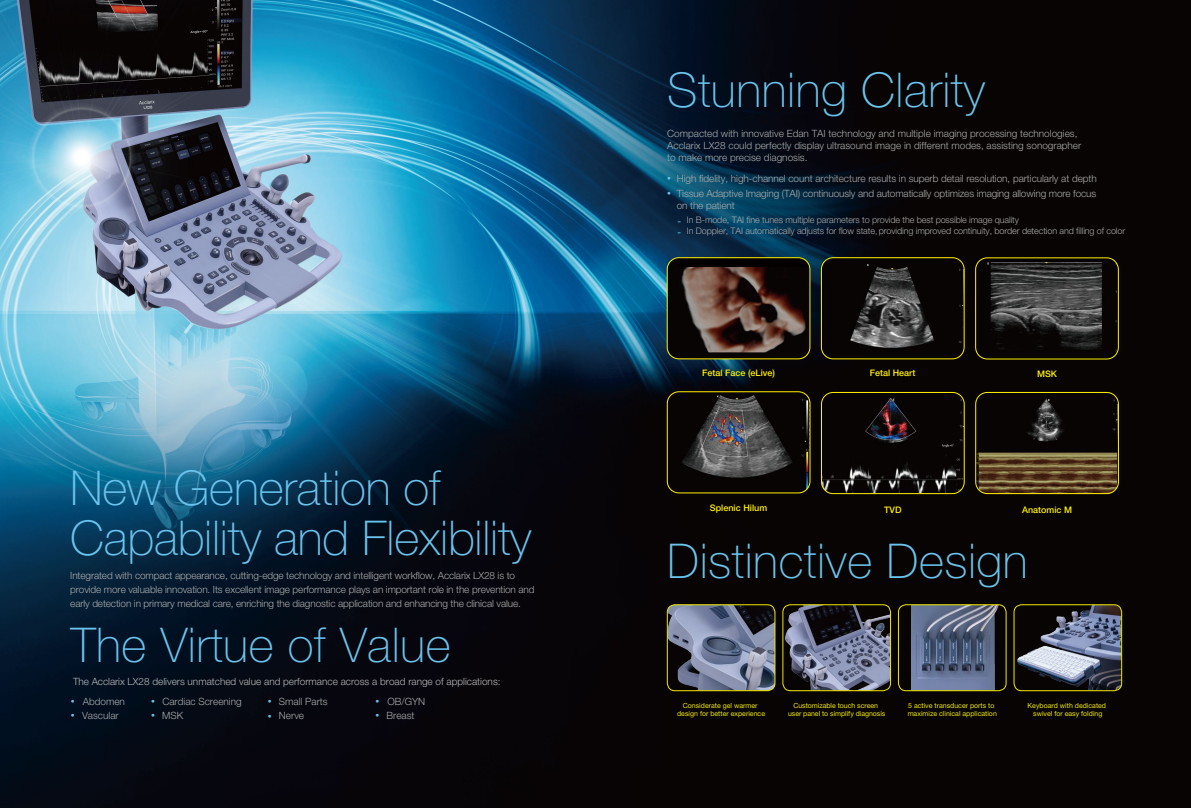
<style>
.page{position:relative;width:1191px;height:808px;background:#fff}
.page>*{position:absolute;margin:0;border:0;box-sizing:border-box;transform-origin:0 0}
.t1{font:100 48px/50px "Helvetica Neue LT Pro";letter-spacing:.01em;color:#6ac3ec}
.t2{font:300 10px/12px "Helvetica Neue LT Pro";letter-spacing:-.01em;color:#aaabab}
.t3{font:300 10px "Helvetica Neue LT Pro";color:#b7b7b7}
.t4{font:300 9px/10.8px "Helvetica Neue LT Pro";letter-spacing:-.01em;color:#aaabab}
.t5{font:500 9px "Helvetica Neue LT Pro";color:#fff100}
.t6{font:expanded 7.8px/10.7px "Helvetica Neue LT Pro";color:#6ac3ec}
.t7{font:7px/8.4px "Helvetica Neue LT Pro";color:#f0e900;text-align:center}
.s1{font-stretch:expanded;font-size:7.8px;color:#6ac3ec}
.s2{font-weight:400;font-stretch:expanded;font-size:7.8px;color:#6ac3ec}
.s3{font-family:"Adobe Song Std"}
</style>
<div class="page">
<img style="left:0;top:0;width:1191px;height:808px">
<img style="left:667px;top:258px;width:143px;height:101px">
<div style="left:677px;top:258px;width:133px;height:9px;background:#040000"></div>
<div style="left:667px;top:257px;width:143px;height:102px;border:1px solid #fff100;border-radius:12px"></div>
<img style="left:821px;top:258px;width:143px;height:101px">
<div style="left:821px;top:257px;width:143px;height:102px;border:1px solid #fff100;border-radius:12px"></div>
<img style="left:975px;top:258px;width:143px;height:101px">
<div style="left:975px;top:257px;width:143px;height:102px;border:1px solid #fff100;border-radius:12px"></div>
<img style="left:669px;top:392px;width:141px;height:101px">
<div style="left:667px;top:391px;width:143px;height:102px;border:1px solid #fff100;border-radius:12px"></div>
<img style="left:821px;top:392px;width:143px;height:102px">
<div style="left:821px;top:392px;width:143px;height:102px;border:1px solid #fff100;border-radius:12px"></div>
<img style="left:975px;top:392px;width:143px;height:102px">
<div style="left:975px;top:392px;width:143px;height:102px;border:1px solid #fff100;border-radius:12px"></div>
<img style="left:667px;top:605px;width:108px;height:86px">
<div style="left:667px;top:604px;width:108px;height:87px;border:1px solid #f0e900;border-radius:8px"></div>
<img style="left:783px;top:605px;width:107px;height:86px">
<div style="left:782px;top:604px;width:109px;height:87px;border:1px solid #f0e900;border-radius:8px"></div>
<img style="left:1014px;top:605px;width:107px;height:85px">
<div style="left:1013px;top:604px;width:109px;height:87px;border:1px solid #f0e900;border-radius:8px"></div>
<img style="left:898px;top:605px;width:108px;height:86px">
<div style="left:898px;top:604px;width:108px;height:87px;border:1px solid #f0e900;border-radius:8px"></div>
<h1 class="t1" style="left:70px;top:463px;width:463px">New Generation of<br>Capability and Flexibility</h1>
<p class="t2" style="left:70px;top:568px;width:466px;line-height:14px">Integrated with compact appearance, cutting-edge technology and intelligent workflow, Acclarix LX28 is to provide more valuable innovation. Its excellent image performance plays an important role in the prevention and early detection in primary medical care, enriching the diagnostic application and enhancing the clinical value.</p>
<h1 class="t1" style="left:71px;top:619px;width:381px">The Virtue of Value</h1>
<p class="t2" style="left:71px;top:695px;width:56px"><span class="s1">•</span> Abdomen</p>
<p class="t2" style="left:375px;top:695px;width:51px"><span class="s1">•</span> OB/GYN</p>
<p class="t2" style="left:151px;top:709px;width:34px"><span class="s1">•</span> MSK</p>
<p class="t2" style="left:268px;top:709px;width:38px"><span class="s1">•</span> Nerve</p>
<p class="t3" style="left:73px;top:675px;width:429px">The Acclarix LX28 delivers unmatched value and performance across a broad range of applications:</p>
<p class="t2" style="left:151px;top:695px;width:92px"><span class="s1">•</span> Cardiac Screening</p>
<p class="t2" style="left:71px;top:709px;width:49px"><span class="s1">•</span> Vascular</p>
<p class="t2" style="left:375px;top:709px;width:41px"><span class="s1">•</span> Breast</p>
<p class="t2" style="left:268px;top:695px;width:61px"><span class="s1">•</span> Small Parts</p>
<h1 class="t1" style="left:667px;top:65px;width:319px">Stunning Clarity</h1>
<p class="t2" style="left:667px;top:127px;width:415px">Compacted with innovative Edan TAI technology and multiple imaging processing technologies,<br>Acclarix LX28 could perfectly display ultrasound image in different modes, assisting sonographer to make more precise diagnosis.</p>
<p class="t2" style="left:667px;top:172px;width:431px"><span class="s2">•</span> High fidelity, high-channel count architecture results in superb detail resolution, particularly at depth</p>
<p class="t2" style="left:677px;top:188px;width:421px;text-indent:-10px"><span class="s2">•</span> Tissue Adaptive Imaging (TAI) continuously and automatically optimizes imaging allowing more focus on the patient</p>
<p class="t4" style="left:687px;top:215px;width:440px">In B-mode, TAI fine tunes multiple parameters to provide the best possible image quality<br>In Doppler, TAI automatically adjusts for flow state<span class="s3">,</span> providing improved continuity, border detection and filling of color</p>
<p class="t6" style="left:677px;top:216px;width:5px">- -</p>
<p class="t5" style="left:702px;top:367px;width:74px">Fetal Face (eLive)</p>
<p class="t5" style="left:869px;top:367px;width:47px">Fetal Heart</p>
<p class="t5" style="left:1037px;top:368px;width:21px">MSK</p>
<p class="t5" style="left:710px;top:502px;width:59px">Splenic Hilum</p>
<p class="t5" style="left:884px;top:504px;width:19px">TVD</p>
<p class="t5" style="left:1022px;top:504px;width:52px">Anatomic M</p>
<h1 class="t1" style="left:667px;top:535px;width:362px">Distinctive Design</h1>
<p class="t7" style="left:677px;top:701px;width:89px">Considerate gel warmer design for better experience</p>
<p class="t7" style="left:788px;top:701px;width:99px">Customizable touch screen user panel to simplify diagnosis</p>
<p class="t7" style="left:907px;top:701px;width:91px;text-align:left">5 active transducer ports to maximize clinical application</p>
<p class="t7" style="left:1027px;top:701px;width:80px">Keyboard with dedicated swivel for easy folding</p>
</div>
